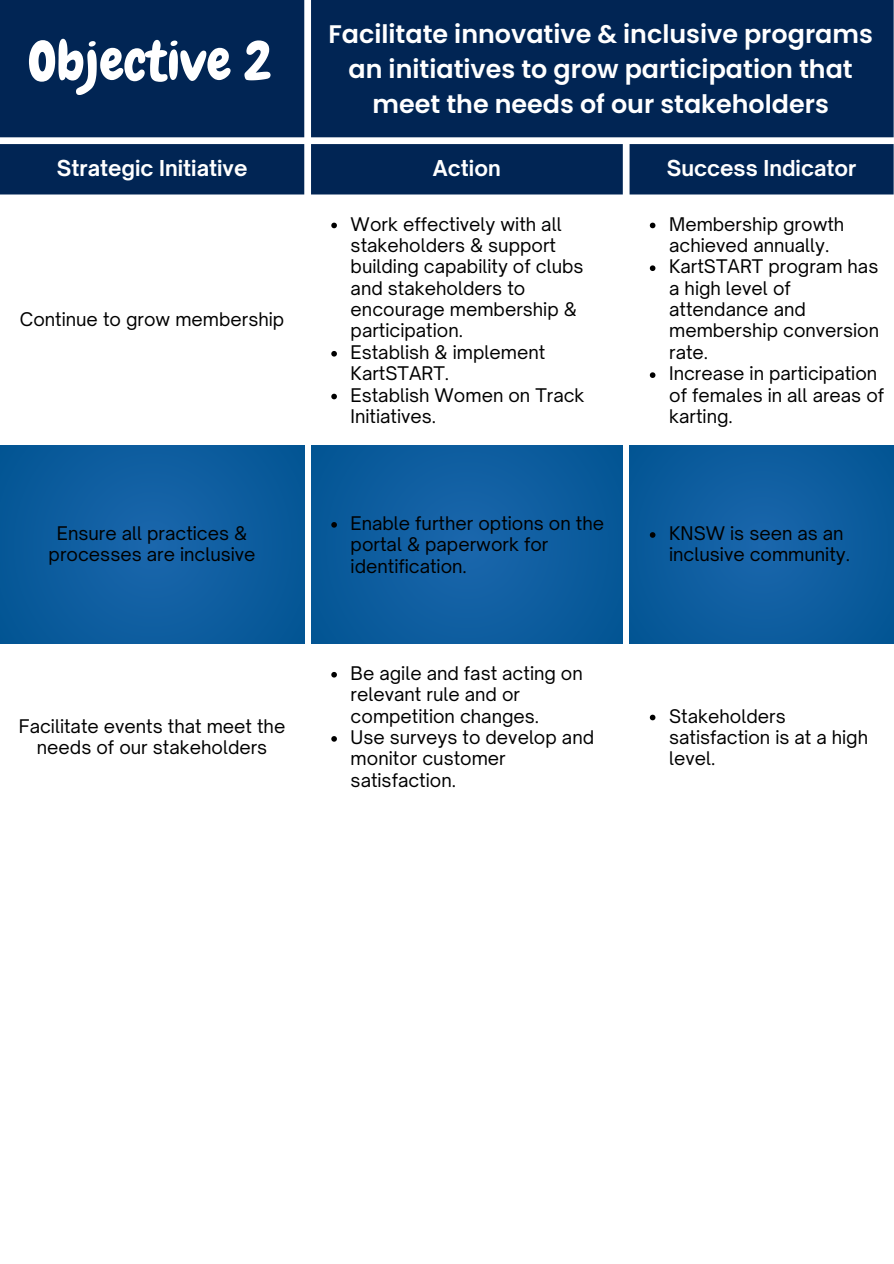
<style>
.page{position:relative;width:894px;height:1264px;background:#fff}
.page>*{position:absolute;margin:0;border:0;box-sizing:border-box;transform-origin:0 0}
.t1{font:54.6px "Chewy";color:#fff}
.t2{font:600 25.35px "Poppins";color:#fff}
.t3{font:700 21px "Open Sauce One";color:#fff}
.t4{font:18px/21.3px "Open Sauce One";color:#000}
</style>
<div class="page">
<div style="left:0;top:0;width:893px;height:194px;background:#012554"></div>
<div style="left:0;top:445px;width:304px;height:198px;background:#0d5d9f"></div>
<div style="left:311px;top:445px;width:311px;height:198px;background:#0d5d9f"></div>
<div style="left:629px;top:445px;width:264px;height:198px;background:#0d5d9e"></div>
<svg style="left:331px;top:223px;width:6px;height:5px"></svg>
<svg style="left:331px;top:351px;width:6px;height:5px"></svg>
<svg style="left:331px;top:394px;width:6px;height:5px"></svg>
<svg style="left:649px;top:223px;width:6px;height:5px"></svg>
<svg style="left:649px;top:265px;width:6px;height:6px"></svg>
<svg style="left:649px;top:372px;width:6px;height:6px"></svg>
<svg style="left:331px;top:522px;width:6px;height:5px"></svg>
<svg style="left:649px;top:532px;width:6px;height:6px"></svg>
<svg style="left:331px;top:672px;width:6px;height:5px"></svg>
<svg style="left:331px;top:736px;width:6px;height:5px"></svg>
<svg style="left:649px;top:714px;width:6px;height:6px"></svg>
<p class="t1" style="left:28px;top:26px;width:245px">Objective 2</p>
<h1 class="t2" style="left:328px;top:17px;width:546px">Facilitate innovative &amp; inclusive programs</h1>
<p class="t2" style="left:348px;top:52px;width:505px">an initiatives to grow participation that</p>
<p class="t2" style="left:372px;top:86px;width:457px">meet the needs of our stakeholders</p>
<p class="t3" style="left:57px;top:154px;width:192px">Strategic Initiative</p>
<p class="t3" style="left:433px;top:154px;width:69px">Action</p>
<p class="t3" style="left:666px;top:154px;width:191px">Success Indicator</p>
<p class="t4" style="left:20px;top:309px;width:266px">Continue to grow membership</p>
<p class="t4" style="left:350px;top:213px;width:234px">Work effectively with all stakeholders &amp; support building capability of clubs and stakeholders to encourage membership &amp; participation.</p>
<p class="t4" style="left:350px;top:341px;width:196px">Establish &amp; implement<br>KartSTART.</p>
<p class="t4" style="left:350px;top:384px;width:235px">Establish Women on Track<br>Initiatives.</p>
<p class="t4" style="left:669px;top:213px;width:177px">Membership growth achieved annually.</p>
<p class="t4" style="left:669px;top:256px;width:211px">KartSTART program has a high level of attendance and membership conversion rate.</p>
<p class="t4" style="left:669px;top:363px;width:216px">Increase in participation of females in all areas of karting.</p>
<p class="t4" style="left:49px;top:522px;width:208px;text-align:center">Ensure all practices &amp; processes are inclusive</p>
<p class="t4" style="left:350px;top:512px;width:255px">Enable further options on the portal &amp; paperwork for identification.</p>
<p class="t4" style="left:669px;top:522px;width:182px">KNSW is seen as an inclusive community.</p>
<p class="t4" style="left:19px;top:715px;width:268px;text-align:center">Facilitate events that meet the needs of our stakeholders</p>
<p class="t4" style="left:350px;top:662px;width:233px">Be agile and fast acting on relevant rule and or competition changes.</p>
<p class="t4" style="left:350px;top:726px;width:245px">Use surveys to develop and monitor customer satisfaction.</p>
<p class="t4" style="left:669px;top:705px;width:200px">Stakeholders satisfaction is at a high level.</p>
</div>
